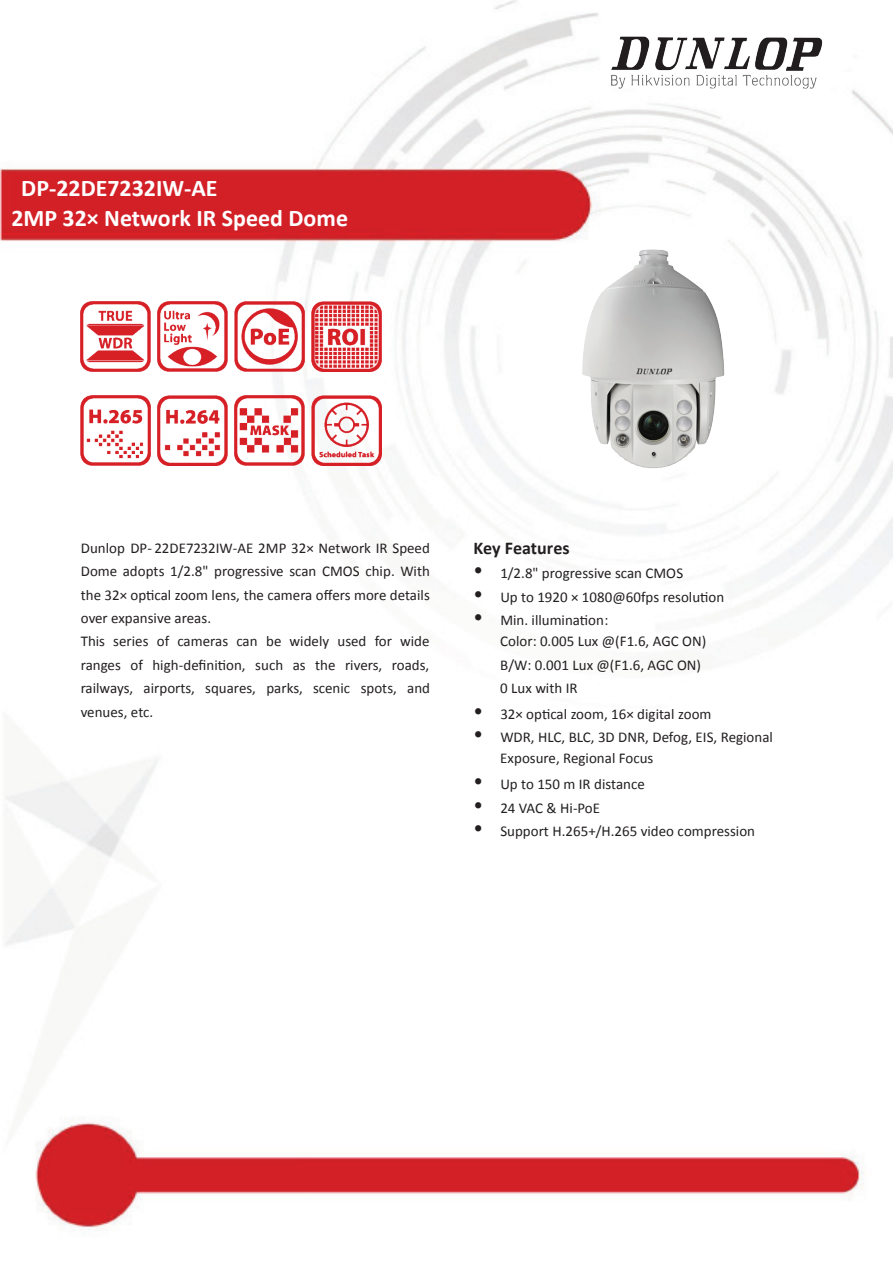
<style>
.page{position:relative;width:893px;height:1263px;background:#fff}
.page>*{position:absolute;margin:0;border:0;box-sizing:border-box;transform-origin:0 0}
.t1{font:700 24px "Calibri";color:#fff}
.t2{font:700 18px "Calibri";color:#231f20}
.t3{font:15px/23.4px "Calibri";color:#231f20}
</style>
<div class="page">
<img style="left:0;top:0;width:893px;height:1231px">
<img style="left:81px;top:302px;width:70px;height:70px">
<img style="left:158px;top:302px;width:70px;height:70px">
<img style="left:235px;top:302px;width:70px;height:70px">
<img style="left:311px;top:302px;width:71px;height:70px">
<img style="left:81px;top:395px;width:70px;height:71px">
<img style="left:158px;top:395px;width:70px;height:71px">
<img style="left:235px;top:395px;width:70px;height:71px">
<img style="left:311px;top:395px;width:71px;height:71px">
<img style="left:555px;top:224px;width:191px;height:268px">
<img style="left:605px;top:37px;width:222px;height:54px">
<h1 class="t1" style="left:21px;top:173px;width:198px">DP-22DE7232IW-AE</h1>
<h1 class="t1" style="left:11px;top:202px;width:338px">2MP 32× Network IR Speed Dome</h1>
<p class="t3" style="left:81px;top:536px;width:351px">Dunlop DP- 22DE7232IW-AE 2MP 32× Network IR Speed Dome adopts 1/2.8" progressive scan CMOS chip. With the 32× optical zoom lens, the camera offers more details over expansive areas.<br>This series of cameras can be widely used for wide ranges of high-definition, such as the rivers, roads, railways, airports, squares, parks, scenic spots, and venues, etc.</p>
<p class="t2" style="left:473px;top:536px;width:98px">Key Features</p>
<p class="t3" style="left:473px;top:562px;width:211px">• 1/2.8" progressive scan CMOS</p>
<p class="t3" style="left:473px;top:585px;width:253px">• Up to 1920 × 1080@60fps resolution</p>
<p class="t3" style="left:500px;top:610px;width:208px;line-height:21px;text-indent:-27px">• Min. illumination:<br>Color: 0.005 Lux @(F1.6, AGC ON)</p>
<p class="t3" style="left:500px;top:653px;width:202px">B/W: 0.001 Lux @(F1.6, AGC ON)<br>0 Lux with IR</p>
<p class="t3" style="left:473px;top:702px;width:240px">• 32× optical zoom, 16× digital zoom</p>
<p class="t3" style="left:500px;top:727px;width:274px;line-height:21px;text-indent:-27px">• WDR, HLC, BLC, 3D DNR, Defog, EIS, Regional<br>Exposure, Regional Focus</p>
<p class="t3" style="left:473px;top:772px;width:173px">• Up to 150 m IR distance</p>
<p class="t3" style="left:473px;top:796px;width:128px">• 24 VAC &amp; Hi-PoE</p>
<p class="t3" style="left:473px;top:819px;width:283px">• Support H.265+/H.265 video compression</p>
</div>
